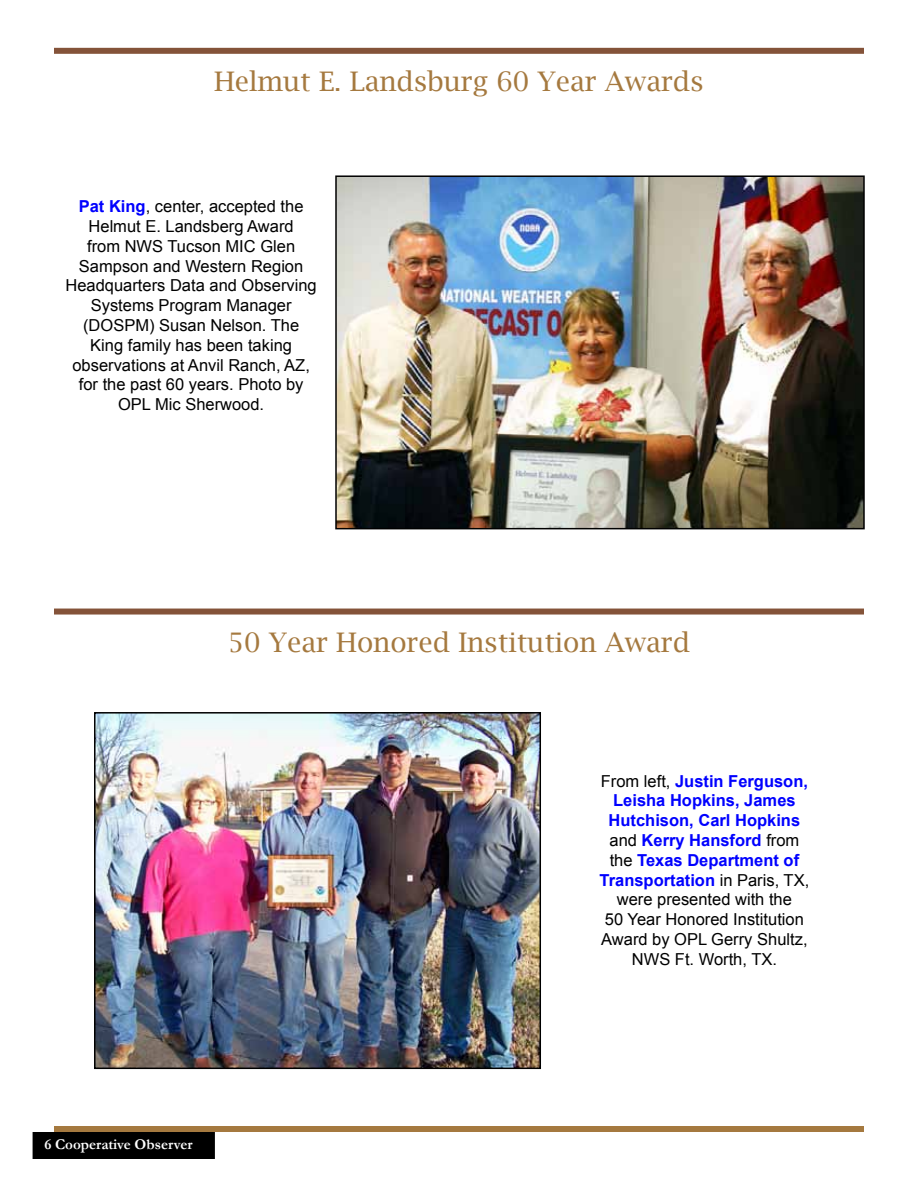
<style>
.page{position:relative;width:918px;height:1188px;background:#fff}
.page>*{position:absolute;margin:0;border:0;box-sizing:border-box;transform-origin:0 0}
.t1{font:27px "Lucida Bright";color:#a5793f}
.t2{font:16.5px/19.8px "Arial";color:#000;text-align:center}
.t3{font:700 15px "Garamond";color:#fff}
.s1{font-weight:700;color:#00f}
</style>
<div class="page">
<div style="left:33px;top:1133px;width:181px;height:25px;background:#000"></div>
<div style="left:33px;top:1132px;width:182px;height:27px;border:2px solid #000"></div>
<div style="left:54px;top:1126px;width:810px;height:6px;background:#a5793f"></div>
<div style="left:54px;top:48px;width:810px;height:6px;background:#845339"></div>
<img style="left:338px;top:178px;width:524px;height:348px">
<div style="left:335px;top:175px;width:530px;height:354px;border:2px solid #000"></div>
<div style="left:54px;top:609px;width:810px;height:6px;background:#845339"></div>
<img style="left:97px;top:715px;width:441px;height:351px">
<div style="left:94px;top:712px;width:447px;height:357px;border:2px solid #000"></div>
<h1 class="t1" style="left:214px;top:66px;width:491px">Helmut E. Landsburg 60 Year Awards</h1>
<p class="t2" style="left:66px;top:197px;width:253px"><span class="s1">Pat King</span>, center, accepted the<br>Helmut E. Landsberg Award<br>from NWS Tucson MIC Glen<br>Sampson and Western Region<br>Headquarters Data and Observing<br>Systems Program Manager (DOSPM) Susan Nelson. The<br>King family has been taking observations at Anvil Ranch, AZ, for the past 60 years. Photo by<br>OPL Mic Sherwood.</p>
<h1 class="t1" style="left:228px;top:627px;width:464px">50 Year Honored Institution Award</h1>
<p class="t3" style="left:44px;top:1134px;width:150px">6 Cooperative Observer</p>
<p class="t2" style="left:600px;top:771px;width:211px">From left, <span class="s1">Justin Ferguson,<br>Leisha Hopkins, James<br>Hutchison, Carl Hopkins </span>and <span class="s1">Kerry Hansford</span> from the <span class="s1">Texas Department of<br>Transportation</span> in Paris, TX, were presented with the<br>50 Year Honored Institution<br>Award by OPL Gerry Shultz,<br>NWS Ft. Worth, TX.</p>
</div>
